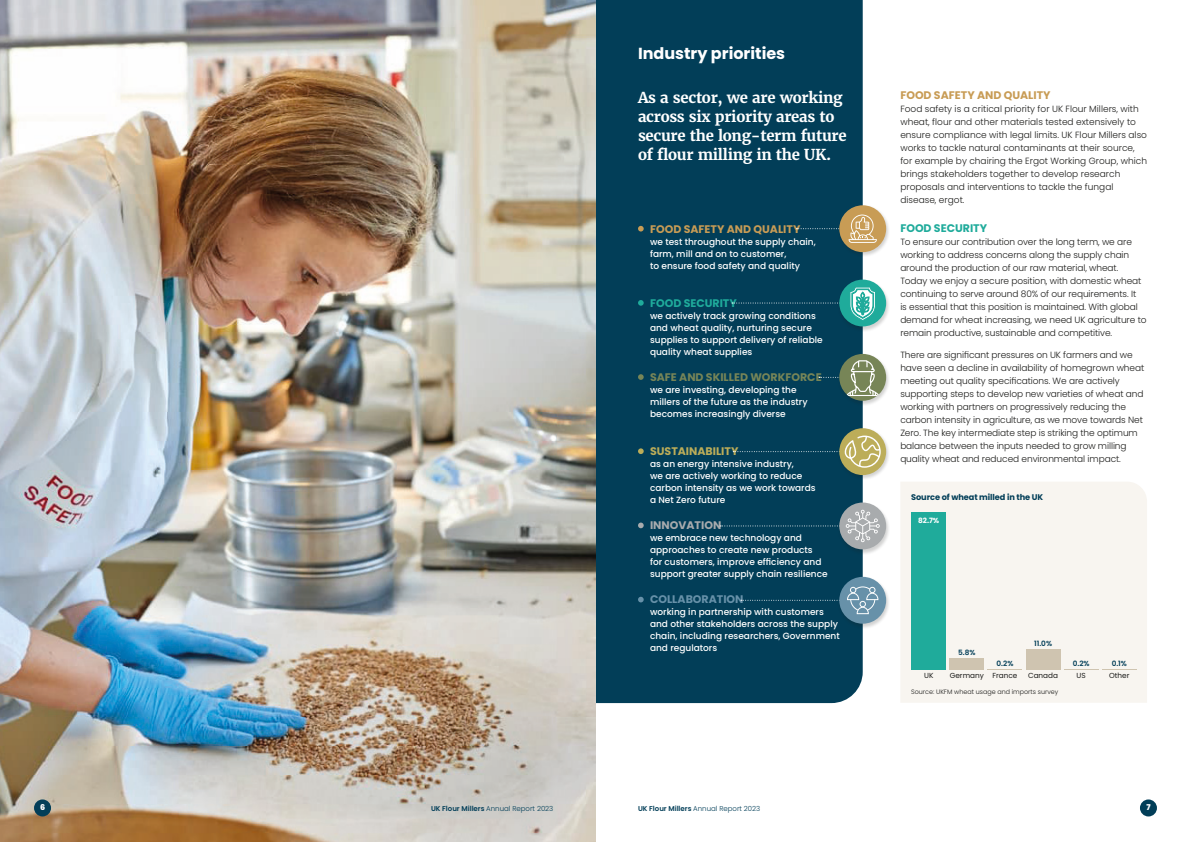
<style>
.page{position:relative;width:1191px;height:842px;background:#fff}
.page>*{position:absolute;margin:0;border:0;box-sizing:border-box;transform-origin:0 0}
.t1{font:700 16px "Poppins";color:#fff}
.t2{font:700 15px/19px "Merriweather";letter-spacing:-.02em;color:#fff}
.t3{font:700 11px "Poppins";color:#c89c55}
.t4{font:700 11px "Poppins";color:#1fab9b}
.t5{font:700 11px "Poppins";color:#778557}
.t6{font:700 11px "Poppins";color:#bcad59}
.t7{font:700 11px "Poppins";color:#6791a9}
.t8{font:700 11px "Poppins";color:#a8abad}
.t9{font:300 9px/13px "Poppins";letter-spacing:-.01em;color:#1d1d1b}
.t10{font:500 9px/12px "Poppins";color:#fff}
.t11{font:700 8.2px "Poppins";letter-spacing:-.01em;color:#023e58}
.t12{font:800 8px "Poppins";color:#fff}
.t13{font:7.3px "Poppins";color:#1d1d1b}
.t14{font:600 7.3px "Poppins";color:#023e58}
.t15{font:700 7.3px "Poppins";color:#fff}
.t16{font:300 7px "Poppins";color:#023e58}
.t17{font:300 6.4px "Poppins";color:#1d1d1b}
.s1{font-weight:600}
</style>
<div class="page">
<div style="left:595px;top:0;width:267px;height:703px;background:#023e58"></div>
<img style="left:0;top:0;width:595px;height:842px">
<svg style="left:638px;top:226px;width:5px;height:5px"></svg>
<svg style="left:638px;top:300px;width:5px;height:6px"></svg>
<svg style="left:638px;top:374px;width:5px;height:6px"></svg>
<svg style="left:638px;top:448px;width:5px;height:6px"></svg>
<svg style="left:638px;top:523px;width:5px;height:5px"></svg>
<svg style="left:638px;top:597px;width:5px;height:5px"></svg>
<div style="left:837px;top:502px;width:53px;height:53px;background:#1d1d1b;opacity:.2"></div>
<div style="left:839px;top:502px;width:47px;height:47px;background:#a8abad;border-radius:50%"></div>
<svg style="left:720px;top:510px;width:162px;height:32px"></svg>
<div style="left:837px;top:576px;width:53px;height:53px;background:#1d1d1b;opacity:.2"></div>
<div style="left:839px;top:577px;width:47px;height:47px;background:#6791a9;border-radius:50%"></div>
<div style="left:850px;top:586px;width:25px;height:25px;border:1px solid #fff;border-radius:50%"></div>
<svg style="left:741px;top:587px;width:144px;height:27px"></svg>
<div style="left:837px;top:205px;width:53px;height:53px;background:#1d1d1b;opacity:.2"></div>
<div style="left:839px;top:205px;width:47px;height:47px;background:#c89c55;border-radius:50%"></div>
<svg style="left:796px;top:215px;width:81px;height:28px"></svg>
<div style="left:837px;top:279px;width:53px;height:53px;background:#1d1d1b;opacity:.2"></div>
<div style="left:839px;top:280px;width:47px;height:46px;background:#1fab9b;border-radius:50%"></div>
<svg style="left:732px;top:287px;width:153px;height:34px"></svg>
<div style="left:837px;top:353px;width:53px;height:53px;background:#1d1d1b;opacity:.2"></div>
<div style="left:839px;top:354px;width:47px;height:47px;background:#778557;border-radius:50%"></div>
<svg style="left:819px;top:360px;width:71px;height:36px"></svg>
<div style="left:837px;top:428px;width:53px;height:53px;background:#1d1d1b;opacity:.2"></div>
<div style="left:839px;top:428px;width:47px;height:47px;background:#bcad59;border-radius:50%"></div>
<svg style="left:733px;top:436px;width:152px;height:32px"></svg>
<div style="left:901px;top:482px;width:246px;height:221px;background:#f8f5f0"></div>
<hr style="left:1102px;top:669px;width:34px;height:1px;background:#cfc4b0">
<hr style="left:1064px;top:669px;width:34px;height:1px;background:#cfc4b0">
<div style="left:1026px;top:649px;width:34px;height:21px;background:#cfc4b0"></div>
<hr style="left:987px;top:669px;width:35px;height:1px;background:#cfc4b0">
<div style="left:949px;top:659px;width:35px;height:11px;background:#cfc4b0"></div>
<div style="left:911px;top:512px;width:35px;height:158px;background:#1fab9b"></div>
<div style="left:34px;top:799px;width:17px;height:17px;background:#023e58;border-radius:50%"></div>
<div style="left:1140px;top:799px;width:17px;height:17px;background:#023e58;border-radius:50%"></div>
<p class="t1" style="left:638px;top:44px;width:149px">Industry priorities</p>
<p class="t2" style="left:638px;top:88px;width:210px">As a sector, we are working across six priority areas to secure the long-term future of flour milling in the UK.</p>
<p class="t3" style="left:650px;top:222px;width:152px">FOOD SAFETY AND QUALITY</p>
<p class="t10" style="left:650px;top:235px;width:167px">we test throughout the supply chain, farm, mill and on to customer,<br>to ensure food safety and quality</p>
<p class="t4" style="left:650px;top:296px;width:88px">FOOD SECURITY</p>
<p class="t10" style="left:650px;top:310px;width:174px">we actively track growing conditions and wheat quality, nurturing secure supplies to support delivery of reliable quality wheat supplies</p>
<p class="t5" style="left:650px;top:371px;width:173px">SAFE AND SKILLED WORKFORCE</p>
<p class="t10" style="left:650px;top:384px;width:159px">we are investing, developing the millers of the future as the industry becomes increasingly diverse</p>
<p class="t6" style="left:650px;top:445px;width:90px">SUSTAINABILITY</p>
<p class="t10" style="left:650px;top:458px;width:167px">as an energy intensive industry,<br>we are actively working to reduce carbon intensity as we work towards a Net Zero future</p>
<p class="t8" style="left:650px;top:519px;width:73px">INNOVATION</p>
<p class="t10" style="left:650px;top:532px;width:179px">we embrace new technology and approaches to create new products<br>for customers, improve efficiency and support greater supply chain resilience</p>
<p class="t7" style="left:650px;top:593px;width:95px">COLLABORATION</p>
<p class="t10" style="left:650px;top:606px;width:191px">working in partnership with customers and other stakeholders across the supply chain, including researchers, Government and regulators</p>
<p class="t3" style="left:900px;top:89px;width:152px">FOOD SAFETY AND QUALITY</p>
<p class="t9" style="left:900px;top:103px;width:248px">Food safety is a critical priority for UK Flour Millers, with wheat, flour and other materials tested extensively to ensure compliance with legal limits. UK Flour Millers also works to tackle natural contaminants at their source, for example by chairing the Ergot Working Group, which brings stakeholders together to develop research proposals and interventions to tackle the fungal disease, ergot.</p>
<p class="t4" style="left:900px;top:222px;width:88px">FOOD SECURITY</p>
<p class="t9" style="left:900px;top:236px;width:248px">To ensure our contribution over the long term, we are working to address concerns along the supply chain around the production of our raw material, wheat.<br>Today we enjoy a secure position, with domestic wheat continuing to serve around 80% of our requirements. It<br>is essential that this position is maintained. With global demand for wheat increasing, we need UK agriculture to remain productive, sustainable and competitive.</p>
<p class="t9" style="left:900px;top:348px;width:245px">There are significant pressures on UK farmers and we have seen a decline in availability of homegrown wheat meeting out quality specifications. We are actively supporting steps to develop new varieties of wheat and working with partners on progressively reducing the carbon intensity in agriculture, as we move towards Net Zero. The key intermediate step is striking the optimum balance between the inputs needed to grow milling quality wheat and reduced environmental impact.</p>
<p class="t11" style="left:911px;top:492px;width:133px">Source of wheat milled in the UK</p>
<p class="t15" style="left:918px;top:517px;width:23px">82.7%</p>
<p class="t14" style="left:958px;top:648px;width:19px">5.8%</p>
<p class="t14" style="left:996px;top:659px;width:18px">0.2%</p>
<p class="t14" style="left:1034px;top:639px;width:19px">11.0%</p>
<p class="t14" style="left:1072px;top:659px;width:18px">0.2%</p>
<p class="t14" style="left:1111px;top:659px;width:17px">0.1%</p>
<p class="t13" style="left:924px;top:671px;width:11px">UK</p>
<p class="t13" style="left:949px;top:671px;width:69px">Germany France</p>
<p class="t13" style="left:1028px;top:671px;width:32px">Canada</p>
<p class="t13" style="left:1076px;top:671px;width:11px">US</p>
<p class="t13" style="left:1109px;top:671px;width:22px">Other</p>
<p class="t17" style="left:911px;top:688px;width:149px">Source: UKFM wheat usage and imports survey</p>
<p class="t12" style="left:40px;top:803px;width:7px">6</p>
<p class="t16" style="left:431px;top:805px;width:124px"><span class="s1">UK Flour Millers</span> Annual Report 2023</p>
<p class="t16" style="left:638px;top:805px;width:124px"><span class="s1">UK Flour Millers</span> Annual Report 2023</p>
<p class="t12" style="left:1146px;top:803px;width:6px">7</p>
</div>
